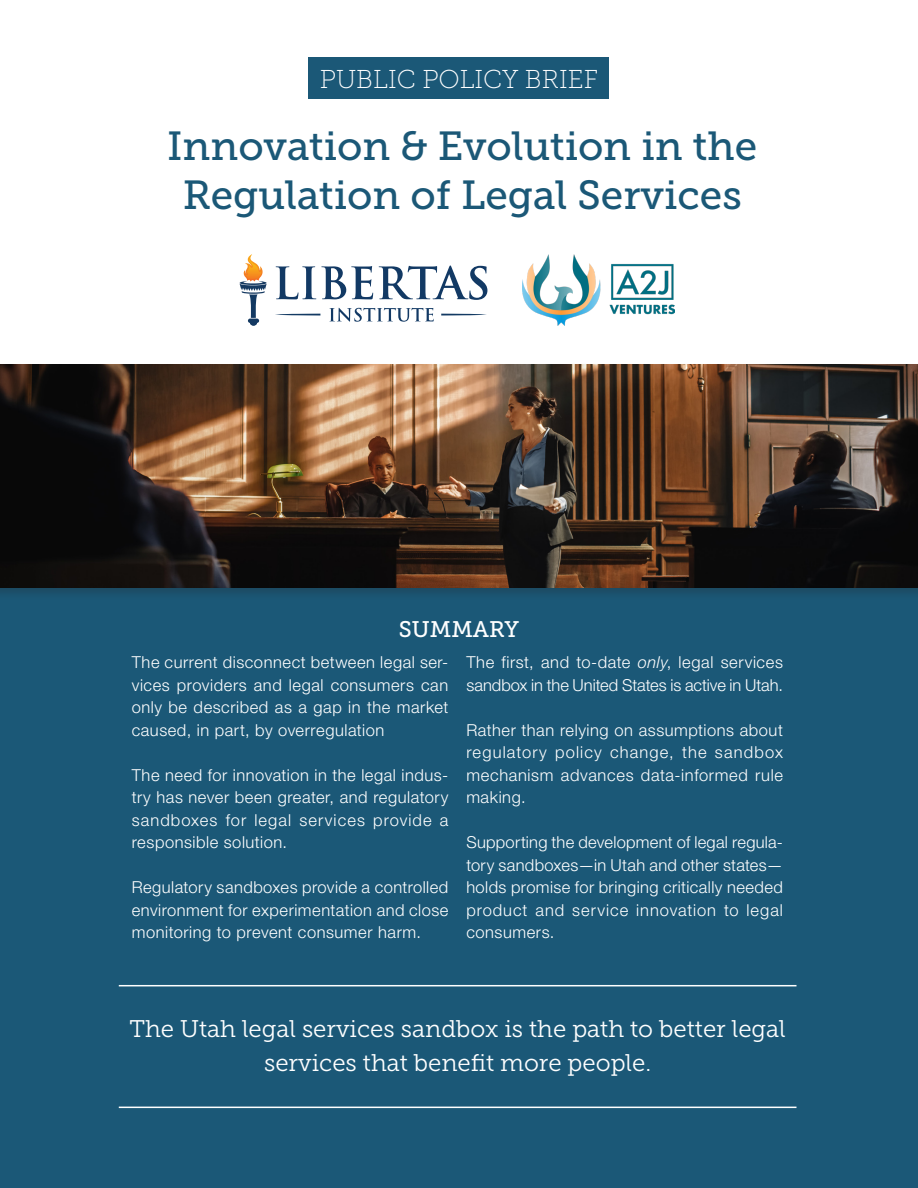
<style>
.page{position:relative;width:918px;height:1188px;background:#fff}
.page>*{position:absolute;margin:0;border:0;box-sizing:border-box;transform-origin:0 0}
.t1{font:40.5px/48.6px "Museo Slab 500";color:#1b5877;text-align:center}
.t2{font:25.8px "Museo Slab 100";color:#fff}
.t3{font:24px/34.5px "Museo Slab 300";color:#fff;text-align:center}
.t4{font:22.5px "Museo Slab 500";color:#fff}
.t5{font:300 16.5px/22.5px "Helvetica Neue LT Pro";letter-spacing:.035em;color:#fff;text-align:justify}
.t6{font:300 16.5px/22.5px "Helvetica Neue LT Pro";letter-spacing:.005em;color:#fff}
.s1{font-style:italic}
</style>
<div class="page">
<div style="left:0;top:523px;width:918px;height:665px;background:#1b5877"></div>
<svg style="left:240px;top:254px;width:27px;height:72px"></svg>
<svg style="left:276px;top:266px;width:97px;height:33px"></svg>
<svg style="left:379px;top:265px;width:108px;height:35px"></svg>
<svg style="left:329px;top:308px;width:105px;height:14px"></svg>
<svg style="left:275px;top:314px;width:45px;height:2px"></svg>
<svg style="left:441px;top:314px;width:46px;height:2px"></svg>
<div style="left:309px;top:57px;width:300px;height:42px;background:#1b5877"></div>
<div style="left:0;top:362px;width:918px;height:239px;background:#231f20;opacity:.25"></div>
<img style="left:0;top:365px;width:918px;height:222px">
<hr style="left:119px;top:1107px;width:677px;height:1px;background:#fff">
<hr style="left:119px;top:985px;width:677px;height:1px;background:#fff">
<img style="left:522px;top:254px;width:152px;height:72px">
<p class="t2" style="left:320px;top:66px;width:280px">PUBLIC POLICY BRIEF</p>
<p class="t1" style="left:167px;top:122px;width:592px">Innovation &amp; Evolution in the<br>Regulation of Legal Services</p>
<p class="t4" style="left:399px;top:616px;width:122px">SUMMARY</p>
<p class="t5" style="left:132px;top:651px;width:318px">The current disconnect between legal ser&shy;vices providers and legal consumers can only be described as a gap in the market caused, in part, by overregulation</p>
<p class="t5" style="left:132px;top:763px;width:318px">The need for innovation in the legal indus&shy;try has never been greater, and regulatory sandboxes for legal services provide a responsible solution.</p>
<p class="t5" style="left:132px;top:876px;width:318px">Regulatory sandboxes provide a controlled environment for experimentation and close monitoring to prevent consumer harm.</p>
<p class="t6" style="left:466px;top:651px;width:318px">The first, and to-date <span class="s1">only</span>, legal services sandbox in the United States is active in Utah.</p>
<p class="t5" style="left:466px;top:718px;width:318px">Rather than relying on assumptions about regulatory policy change, the sandbox mechanism advances data-informed rule making.</p>
<p class="t5" style="left:466px;top:831px;width:318px">Supporting the development of legal regula&shy;tory sandboxes—in Utah and other states— holds promise for bringing critically needed product and service innovation to legal consumers.</p>
<p class="t3" style="left:130px;top:1011px;width:658px">The Utah legal services sandbox is the path to better legal services that benefit more people.</p>
</div>
